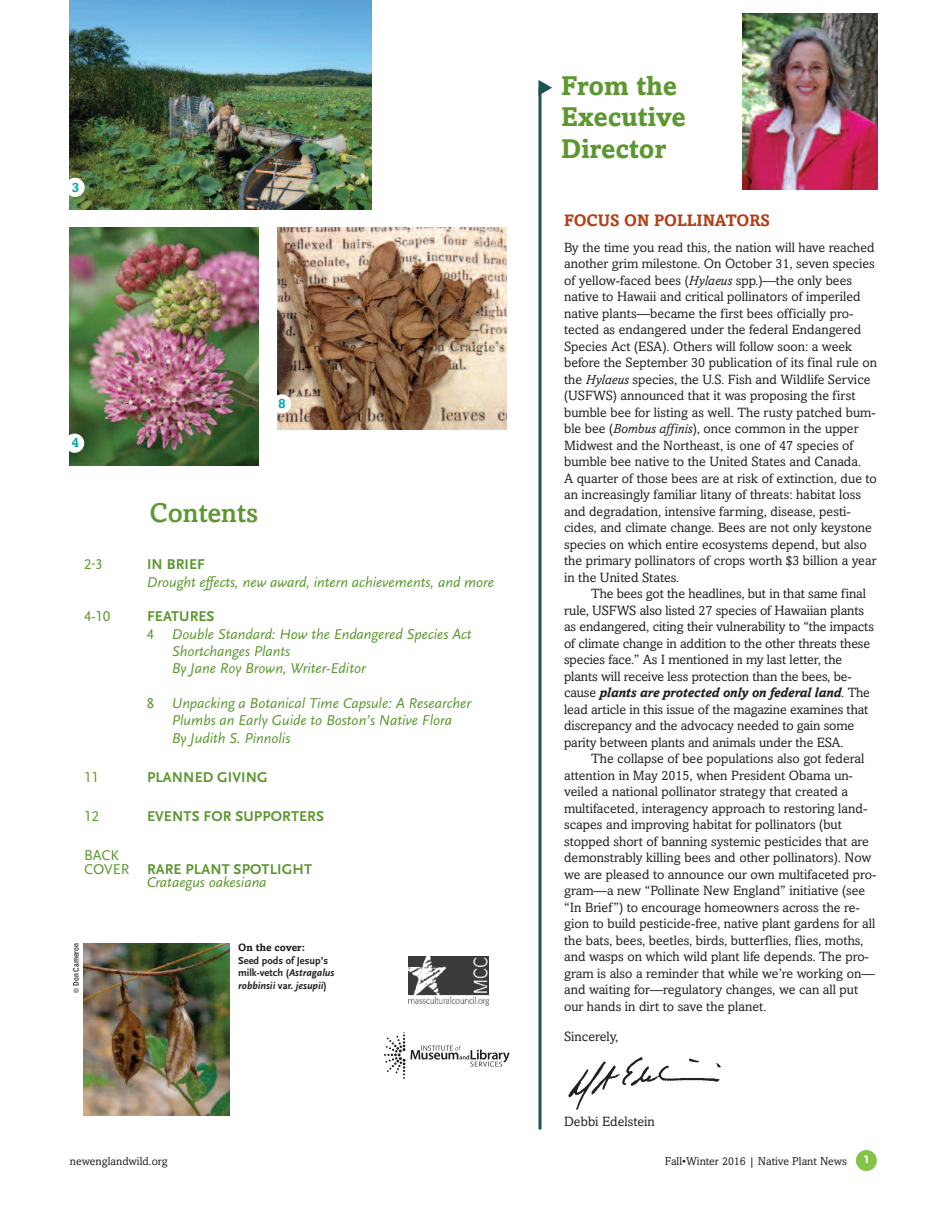
<style>
.page{position:relative;width:945px;height:1215px;background:#fff}
.page>*{position:absolute;margin:0;border:0;box-sizing:border-box;transform-origin:0 0}
.t1{font:700 27px/31.5px "Amasis MT Std";color:#5c9731}
.t2{font:500 27px "Amasis MT Std";color:#5c9731}
.t3{font:700 16.5px "Amasis MT Std";color:#b44018}
.t4{font:italic 14.85px/17.4px "Scala Sans OT";color:#5c9731}
.t5{font:700 14.85px/13.8px "Scala Sans OT";letter-spacing:.01em;color:#5c9731}
.t6{font:14.85px "Scala Sans Offc";color:#5c9731}
.t7{font:14.85px "Scala Sans OT";color:#5c9731}
.t8{font:13.5px/16.5px "Amasis MT Std";color:#231f20}
.t9{font:700 13.5px "Amasis MT Std";color:#0aa}
.t10{font:11.4px "Amasis MT Std";color:#231f20}
.t11{font:700 10.5px/12.6px "Scala Sans OT";color:#231f20}
.t12{font:700 10.5px "Amasis MT Std";color:#231f20}
.t13{font:7.5px "Poynter Agate One Comp";color:#231f20}
.s1{font-family:"Scala Sans Offc";font-style:normal}
.s2{font-family:"Scala Sans Offc";font-weight:400}
.s3{font-weight:400;font-style:italic}
.s4{font-style:italic}
.s5{font-weight:700;font-style:italic}
</style>
<div class="page">
<img style="left:84px;top:943px;width:146px;height:172px">
<svg style="left:384px;top:1032px;width:126px;height:47px"></svg>
<img style="left:408px;top:957px;width:81px;height:49px">
<div style="left:856px;top:1150px;width:21px;height:21px;background:#83c447;border-radius:50%"></div>
<img style="left:742px;top:13px;width:136px;height:176px">
<img style="left:568px;top:1057px;width:153px;height:53px">
<img style="left:70px;top:228px;width:189px;height:237px">
<img style="left:277px;top:228px;width:230px;height:201px">
<img style="left:70px;top:0;width:301px;height:209px">
<div style="left:272px;top:394px;width:19px;height:20px;background:#fff;border-radius:50%"></div>
<div style="left:65px;top:178px;width:20px;height:19px;background:#fff;border-radius:50%"></div>
<div style="left:65px;top:434px;width:19px;height:19px;background:#fff;border-radius:50%"></div>
<svg style="left:538px;top:96px;width:4px;height:1033px;background:#537d7c"></svg>
<svg style="left:538px;top:80px;width:14px;height:16px"></svg>
<p class="t9" style="left:72px;top:182px;width:9px">3</p>
<p class="t9" style="left:71px;top:438px;width:9px">4</p>
<p class="t9" style="left:278px;top:399px;width:9px">8</p>
<h1 class="t2" style="left:149px;top:504px;width:110px">Contents</h1>
<p class="t7" style="left:84px;top:557px;width:20px">2-3</p>
<p class="t5" style="left:147px;top:558px;width:59px">IN BRIEF</p>
<p class="t4" style="left:147px;top:574px;width:349px">Drought effects, new award, intern achievements, and more</p>
<p class="t6" style="left:84px;top:609px;width:28px">4-10</p>
<p class="t5" style="left:147px;top:610px;width:69px">FEATURES</p>
<p class="t4" style="left:147px;top:626px;width:326px"><span class="s1">4</span> Double Standard: How the Endangered Species Act</p>
<p class="t4" style="left:172px;top:643px;width:120px">Shortchanges Plants</p>
<p class="t4" style="left:172px;top:660px;width:195px">By Jane Roy Brown, Writer-Editor</p>
<p class="t4" style="left:172px;top:695px;width:301px;text-indent:-25px"><span class="s1">8</span> Unpacking a Botanical Time Capsule: A Researcher<br>Plumbs an Early Guide to Boston’s Native Flora<br>By Judith S. Pinnolis</p>
<p class="t6" style="left:84px;top:769px;width:16px">11</p>
<p class="t5" style="left:147px;top:771px;width:122px">PLANNED GIVING</p>
<p class="t6" style="left:84px;top:808px;width:16px">12</p>
<p class="t5" style="left:147px;top:810px;width:178px">EVENTS FOR SUPPORTERS</p>
<p class="t6" style="left:84px;top:847px;width:36px">BACK</p>
<p class="t5" style="left:147px;top:862px;width:167px;text-indent:-63px"><span class="s2">COVER</span> RARE PLANT SPOTLIGHT<br><span class="s3">Crataegus oakesiana</span></p>
<p class="t13" style="left:72px;top:993px;width:51px;rotate:-90deg">© Don Cameron</p>
<p class="t12" style="left:238px;top:944px;width:69px">On the cover:</p>
<p class="t11" style="left:238px;top:954px;width:98px">SEED PODS OFJESUP’S<br>MILK-VETCH (<span class="s4">Astragalus robbinsii</span> VAR. <span class="s4">jesupii</span>)</p>
<h1 class="t1" style="left:561px;top:73px;width:126px">From the<br>Executive<br>Director</h1>
<p class="t3" style="left:564px;top:215px;width:207px">FOCUS ON POLLINATORS</p>
<p class="t8" style="left:564px;top:240px;width:314px">By the time you read this, the nation will have reached another grim milestone. On October 31, seven species of yellow-faced bees (<span class="s4">Hylaeus</span> spp.)—the only bees native to Hawaii and critical pollinators of imperiled native plants—became the first bees officially pro&shy;tected as endangered under the federal Endangered Species Act (ESA). Others will follow soon: a week before the September 30 publication of its final rule on the <span class="s4">Hylaeus</span> species, the U.S. Fish and Wildlife Service (USFWS) announced that it was proposing the first bumble bee for listing as well. The rusty patched bum&shy;ble bee (<span class="s4">Bombus affinis</span>), once common in the upper Midwest and the Northeast, is one of 47 species of bumble bee native to the United States and Canada.<br>A quarter of those bees are at risk of extinction, due to an increasingly familiar litany of threats: habitat loss and degradation, intensive farming, disease, pesti&shy;cides, and climate change. Bees are not only keystone species on which entire ecosystems depend, but also the primary pollinators of crops worth $3 billion a year in the United States.</p>
<p class="t8" style="left:564px;top:587px;width:311px;text-indent:27px">The bees got the headlines, but in that same final rule, USFWS also listed 27 species of Hawaiian plants as endangered, citing their vulnerability to “the impacts of climate change in addition to the other threats these species face.” As I mentioned in my last letter, the plants will receive less protection than the bees, be&shy;cause <span class="s5">plants are protected only on federal land</span>. The lead article in this issue of the magazine examines that discrepancy and the advocacy needed to gain some parity between plants and animals under the ESA.</p>
<p class="t8" style="left:564px;top:752px;width:314px;text-indent:27px">The collapse of bee populations also got federal attention in May 2015, when President Obama un&shy;veiled a national pollinator strategy that created a multifaceted, interagency approach to restoring land&shy;scapes and improving habitat for pollinators (but stopped short of banning systemic pesticides that are demonstrably killing bees and other pollinators). Now we are pleased to announce our own multifaceted pro&shy;gram—a new “Pollinate New England” initiative (see “In Brief”) to encourage homeowners across the re&shy;gion to build pesticide-free, native plant gardens for all the bats, bees, beetles, birds, butterflies, flies, moths, and wasps on which wild plant life depends. The pro&shy;gram is also a reminder that while we’re working on— and waiting for—regulatory changes, we can all put our hands in dirt to save the planet.</p>
<p class="t8" style="left:564px;top:1029px;width:56px">Sincerely,</p>
<p class="t8" style="left:564px;top:1115px;width:92px">Debbi Edelstein</p>
<p class="t10" style="left:70px;top:1157px;width:99px">newenglandwild.org</p>
<p class="t10" style="left:665px;top:1157px;width:206px">Fall•Winter 2016 | Native Plant News <sup>1</sup></p>
</div>
